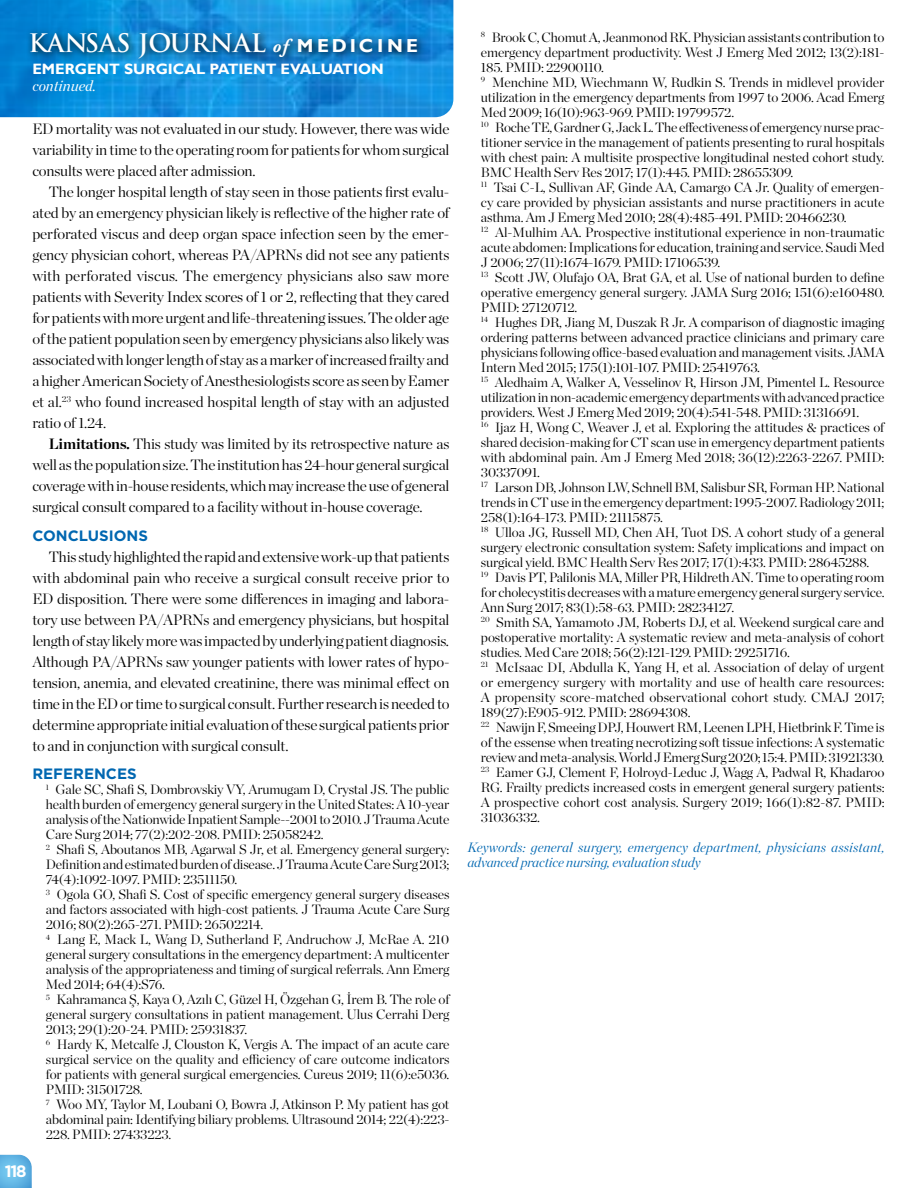
<style>
.page{position:relative;width:918px;height:1188px;background:#fff}
.page>*{position:absolute;margin:0;border:0;box-sizing:border-box;transform-origin:0 0}
.t1{font:700 24.9px "Trajan Pro";color:#fff}
.t2{font:700 16.5px "Gotham";color:#fff}
.t3{font:300 15px/21px "Chronicle Display";letter-spacing:-.01em;color:#000;text-align:justify}
.t4{font:700 15px "Gill Sans";color:#fff}
.t5{font:700 15px "Gotham";color:#0067b1}
.t6{font:italic 15px "Chronicle Display";color:#fff}
.t7{font:300 13.5px/15px "Chronicle Display";letter-spacing:-.01em;color:#000}
.t8{font:italic 300 13.5px/15px "Chronicle Display";letter-spacing:.01em;color:#0067b1}
.s1{font-family:"Adobe Garamond Pro";font-style:italic;font-size:18.75px}
.s2{font-family:"Gill Sans";font-size:18.75px}
.s3{font-weight:700}
</style>
<div class="page">
<img style="left:0;top:0;width:453px;height:117px">
<svg style="left:0;top:1154px;width:32px;height:34px"></svg>
<svg style="left:26px;top:27px;width:402px;height:41px;background:#107abd"></svg>
<h1 class="t1" style="left:28px;top:28px;width:391px">KANSAS JOURNAL <span class="s1">of</span> <span class="s2">M EDIC I N E</span></h1>
<p class="t4" style="left:32px;top:60px;width:353px">EMERGENT SURGICAL PATIENT EVALUATION</p>
<p class="t6" style="left:32px;top:74px;width:65px">continued.</p>
<p class="t3" style="left:32px;top:117px;width:419px">ED mortality was not evaluated in our study. However, there was wide variability in time to the operating room for patients for whom surgical consults were placed after admission.</p>
<p class="t3" style="left:32px;top:180px;width:419px;text-indent:16px">The longer hospital length of stay seen in those patients first evalu&shy;ated by an emergency physician likely is reflective of the higher rate of perforated viscus and deep organ space infection seen by the emer&shy;gency physician cohort, whereas PA/APRNs did not see any patients with perforated viscus. The emergency physicians also saw more patients with Severity Index scores of 1 or 2, reflecting that they cared for patients with more urgent and life-threatening issues. The older age of the patient population seen by emergency physicians also likely was associated with longer length of stay as a marker of increased frailty and a higher American Society of Anesthesiologists score as seen by Eamer et al.<sup>23</sup> who found increased hospital length of stay with an adjusted ratio of 1.24.</p>
<p class="t3" style="left:32px;top:432px;width:419px;text-indent:16px"><span class="s3">Limitations.</span> This study was limited by its retrospective nature as well as the population size. The institution has 24-hour general surgical coverage with in-house residents, which may increase the use of general surgical consult compared to a facility without in-house coverage.</p>
<p class="t5" style="left:32px;top:525px;width:117px">CONCLUSIONS</p>
<p class="t3" style="left:32px;top:545px;width:419px;text-indent:17px">This study highlighted the rapid and extensive work-up that patients with abdominal pain who receive a surgical consult receive prior to ED disposition. There were some differences in imaging and labora&shy;tory use between PA/APRNs and emergency physicians, but hospital length of stay likely more was impacted by underlying patient diagnosis.<br>Although PA/APRNs saw younger patients with lower rates of hypo&shy;tension, anemia, and elevated creatinine, there was minimal effect on time in the ED or time to surgical consult. Further research is needed to determine appropriate initial evaluation of these surgical patients prior to and in conjunction with surgical consult.</p>
<p class="t5" style="left:32px;top:764px;width:106px">REFERENCES</p>
<p class="t7" style="left:46px;top:781px;width:405px"><sup>1</sup> Gale SC, Shafi S, Dombrovskiy VY, Arumugam D, Crystal JS. The public health burden of emergency general surgery in the United States: A 10-year analysis of the Nationwide Inpatient Sample--2001 to 2010. J Trauma Acute Care Surg 2014; 77(2):202-208. PMID: 25058242.<br><sup>2</sup> Shafi S, Aboutanos MB, Agarwal S Jr, et al. Emergency general surgery:<br>Definition and estimated burden of disease. J Trauma Acute Care Surg 2013; 74(4):1092-1097. PMID: 23511150.<br><sup>3</sup> Ogola GO, Shafi S. Cost of specific emergency general surgery diseases and factors associated with high-cost patients. J Trauma Acute Care Surg 2016; 80(2):265-271. PMID: 26502214.<br><sup>4</sup> Lang E, Mack L, Wang D, Sutherland F, Andruchow J, McRae A. 210 general surgery consultations in the emergency department: A multicenter analysis of the appropriateness and timing of surgical referrals. Ann Emerg Med 2014; 64(4):S76.<br><sup>5</sup> Kahramanca Ş, Kaya O, Azılı C, Güzel H, Özgehan G, İrem B. The role of general surgery consultations in patient management. Ulus Cerrahi Derg 2013; 29(1):20-24. PMID: 25931837.<br><sup>6</sup> Hardy K, Metcalfe J, Clouston K, Vergis A. The impact of an acute care surgical service on the quality and efficiency of care outcome indicators for patients with general surgical emergencies. Cureus 2019; 11(6):e5036.<br>PMID: 31501728.<br><sup>7</sup> Woo MY, Taylor M, Loubani O, Bowra J, Atkinson P. My patient has got abdominal pain: Identifying biliary problems. Ultrasound 2014; 22(4):223- 228. PMID: 27433223.</p>
<p class="t2" style="left:5px;top:1160px;width:23px">118</p>
<p class="t7" style="left:481px;top:28px;width:405px"><sup>8</sup> Brook C, Chomut A, Jeanmonod RK. Physician assistants contribution to emergency department productivity. West J Emerg Med 2012; 13(2):181- 185. PMID: 22900110.<br><sup>9</sup> Menchine MD, Wiechmann W, Rudkin S. Trends in midlevel provider utilization in the emergency departments from 1997 to 2006. Acad Emerg Med 2009; 16(10):963-969. PMID: 19799572.<br><sup>10</sup> Roche TE, Gardner G, Jack L. The effectiveness of emergency nurse prac&shy;titioner service in the management of patients presenting to rural hospitals with chest pain: A multisite prospective longitudinal nested cohort study.<br>BMC Health Serv Res 2017; 17(1):445. PMID: 28655309.<br><sup>11</sup> Tsai C-L, Sullivan AF, Ginde AA, Camargo CA Jr. Quality of emergen&shy;cy care provided by physician assistants and nurse practitioners in acute asthma. Am J Emerg Med 2010; 28(4):485-491. PMID: 20466230.<br><sup>12</sup> Al-Mulhim AA. Prospective institutional experience in non-traumatic acute abdomen: Implications for education, training and service. Saudi Med J 2006; 27(11):1674-1679. PMID: 17106539.<br><sup>13</sup> Scott JW, Olufajo OA, Brat GA, et al. Use of national burden to define operative emergency general surgery. JAMA Surg 2016; 151(6):e160480.<br>PMID: 27120712.<br><sup>14</sup> Hughes DR, Jiang M, Duszak R Jr. A comparison of diagnostic imaging ordering patterns between advanced practice clinicians and primary care physicians following office-based evaluation and management visits. JAMA Intern Med 2015; 175(1):101-107. PMID: 25419763.<br><sup>15</sup> Aledhaim A, Walker A, Vesselinov R, Hirson JM, Pimentel L. Resource utilization in non-academic emergency departments with advanced practice providers. West J Emerg Med 2019; 20(4):541-548. PMID: 31316691.<br><sup>16</sup> Ijaz H, Wong C, Weaver J, et al. Exploring the attitudes &amp; practices of shared decision-making for CT scan use in emergency department patients with abdominal pain. Am J Emerg Med 2018; 36(12):2263-2267. PMID:<br>30337091.<br><sup>17</sup> Larson DB, Johnson LW, Schnell BM, Salisbur SR, Forman HP. National trends in CT use in the emergency department: 1995-2007. Radiology 2011; 258(1):164-173. PMID: 21115875.<br><sup>18</sup> Ulloa JG, Russell MD, Chen AH, Tuot DS. A cohort study of a general surgery electronic consultation system: Safety implications and impact on surgical yield. BMC Health Serv Res 2017; 17(1):433. PMID: 28645288.<br><sup>19</sup> Davis PT, Palilonis MA, Miller PR, Hildreth AN. Time to operating room for cholecystitis decreases with a mature emergency general surgery service.<br>Ann Surg 2017; 83(1):58-63. PMID: 28234127.<br><sup>20</sup> Smith SA, Yamamoto JM, Roberts DJ, et al. Weekend surgical care and postoperative mortality: A systematic review and meta-analysis of cohort studies. Med Care 2018; 56(2):121-129. PMID: 29251716.<br><sup>21</sup> McIsaac DI, Abdulla K, Yang H, et al. Association of delay of urgent or emergency surgery with mortality and use of health care resources:<br>A propensity score-matched observational cohort study. CMAJ 2017; 189(27):E905-912. PMID: 28694308.<br><sup>22</sup> Nawijn F, Smeeing DPJ, Houwert RM, Leenen LPH, Hietbrink F. Time is of the essense when treating necrotizing soft tissue infections: A systematic review and meta-analysis. World J Emerg Surg 2020; 15:4. PMID: 31921330.<br><sup>23</sup> Eamer GJ, Clement F, Holroyd-Leduc J, Wagg A, Padwal R, Khadaroo RG. Frailty predicts increased costs in emergent general surgery patients:<br>A prospective cohort cost analysis. Surgery 2019; 166(1):82-87. PMID:<br>31036332.</p>
<p class="t8" style="left:467px;top:838px;width:419px">Keywords: general surgery, emergency department, physicians assistant, advanced practice nursing, evaluation study</p>
</div>
